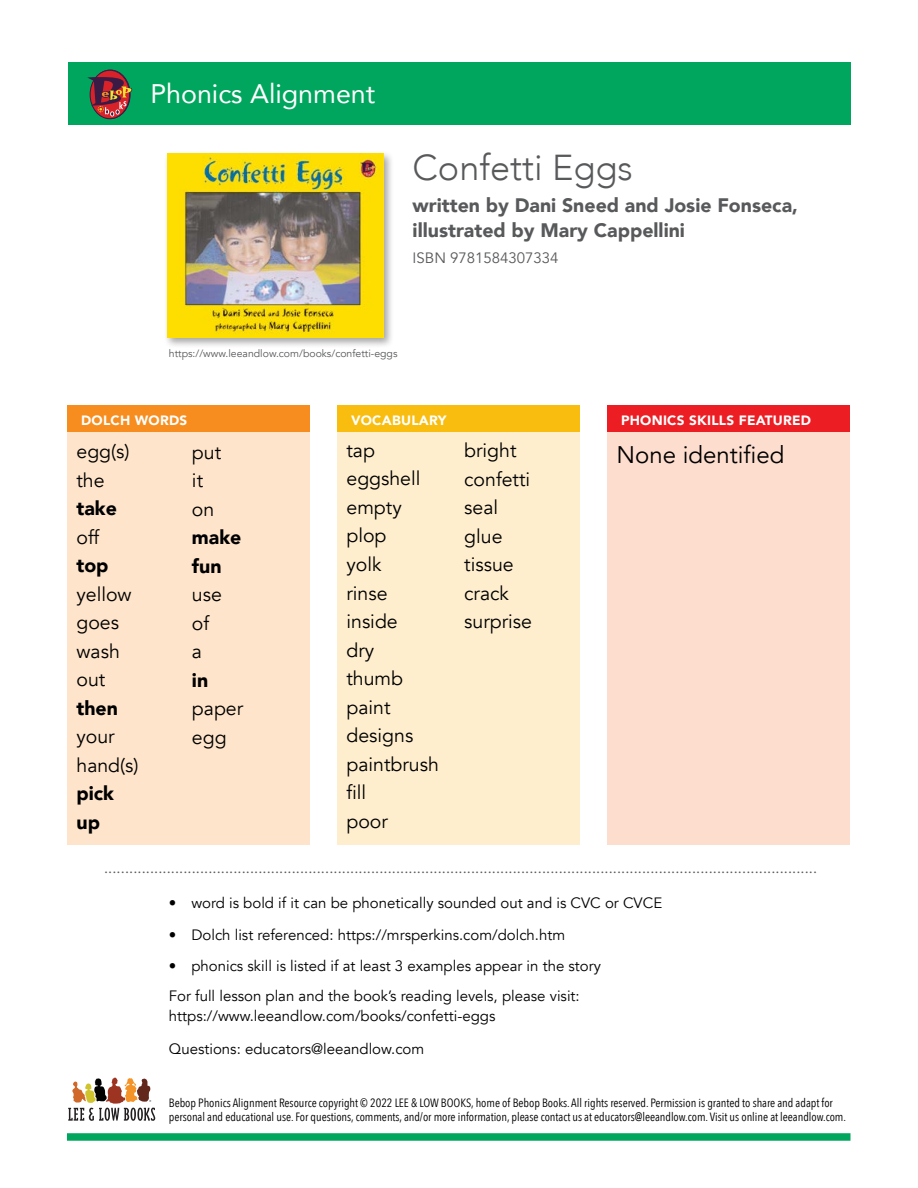
<style>
.page{position:relative;width:918px;height:1188px;background:#fff}
.page>*{position:absolute;margin:0;border:0;box-sizing:border-box;transform-origin:0 0}
.t1{font:300 36px "Avenir";color:#58595b}
.t2{font:26.85px "Avenir";color:#fff}
.t3{font:24px "Avenir";color:#000}
.t4{font:19.5px/28.5px "Avenir";color:#000}
.t5{font:900 19.5px/25.5px "Avenir";color:#58595b}
.t6{font:900 19.5px/28.5px "Avenir";color:#000}
.t7{font:15px/19.5px "Avenir";color:#000}
.t8{font:15px "Minion Pro";color:#58595b}
.t9{font:15px "Avenir";color:#58595b}
.t10{font:900 13.5px "Avenir";letter-spacing:.02em;color:#fff}
.t11{font:12px/14.4px "Avenir Next Condensed";letter-spacing:-.005em;color:#000}
.t12{font:10.5px "Avenir";color:#58595b}
</style>
<div class="page">
<div style="left:67px;top:1133px;width:783px;height:8px;background:#00a65d"></div>
<div style="left:68px;top:62px;width:782px;height:62px;background:#00a65d"></div>
<div style="left:91px;top:70px;width:39px;height:49px;background:#3d1d44;border-radius:50%"></div>
<svg style="left:90px;top:70px;width:40px;height:49px"></svg>
<div style="left:90px;top:70px;width:40px;height:49px;border:1px solid #391b46;border-radius:50%"></div>
<svg style="left:88px;top:77px;width:44px;height:40px"></svg>
<svg style="left:68px;top:1078px;width:87px;height:43px"></svg>
<div style="left:608px;top:405px;width:242px;height:27px;background:#ed1d24"></div>
<div style="left:68px;top:405px;width:242px;height:27px;background:#f78d1e"></div>
<div style="left:164px;top:150px;width:231px;height:198px;background:#000;opacity:.35"></div>
<img style="left:167px;top:153px;width:217px;height:184px">
<div style="left:338px;top:431px;width:242px;height:414px;background:#feeece"></div>
<div style="left:608px;top:432px;width:242px;height:413px;background:#fdddce"></div>
<div style="left:68px;top:432px;width:242px;height:413px;background:#fee4ca"></div>
<div style="left:338px;top:405px;width:242px;height:27px;background:#f8bd0e"></div>
<h2 class="t2" style="left:150px;top:72px;width:226px">Phonics Alignment</h2>
<h1 class="t1" style="left:413px;top:146px;width:222px">Confetti Eggs</h1>
<h3 class="t5" style="left:413px;top:192px;width:387px">written by Dani Sneed and Josie Fonseca, illustrated by Mary Cappellini</h3>
<p class="t9" style="left:413px;top:249px;width:148px">ISBN 9781584307334</p>
<p class="t12" style="left:169px;top:347px;width:230px">https://www.leeandlow.com/books/confetti-eggs</p>
<p class="t10" style="left:81px;top:409px;width:108px">DOLCH WORDS</p>
<p class="t10" style="left:621px;top:409px;width:192px">PHONICS SKILLS FEATURED</p>
<p class="t10" style="left:351px;top:409px;width:97px">VOCABULARY</p>
<h3 class="t4" style="left:346px;top:436px;width:94px">tap eggshell empty plop<br>yolk<br>rinse inside<br>dry<br>thumb paint designs paintbrush fill<br>poor</h3>
<h3 class="t4" style="left:464px;top:436px;width:69px">bright confetti seal glue tissue crack surprise</h3>
<h3 class="t4" style="left:76px;top:438px;width:55px">egg(s)</h3>
<h3 class="t3" style="left:616px;top:440px;width:169px">None identified</h3>
<h3 class="t4" style="left:76px;top:466px;width:30px">the</h3>
<h3 class="t6" style="left:76px;top:494px;width:42px">take</h3>
<h3 class="t4" style="left:76px;top:523px;width:24px">off</h3>
<h3 class="t6" style="left:76px;top:551px;width:34px">top</h3>
<h3 class="t4" style="left:76px;top:580px;width:57px">yellow goes wash out</h3>
<h3 class="t6" style="left:76px;top:693px;width:43px">then</h3>
<h3 class="t4" style="left:76px;top:723px;width:64px">your hand(s)</h3>
<h3 class="t6" style="left:76px;top:779px;width:39px">pick up</h3>
<h3 class="t4" style="left:192px;top:438px;width:31px">put it on</h3>
<h3 class="t6" style="left:192px;top:522px;width:51px">make fun</h3>
<h3 class="t4" style="left:192px;top:580px;width:31px">use of a</h3>
<h3 class="t6" style="left:192px;top:665px;width:18px">in</h3>
<h3 class="t4" style="left:192px;top:694px;width:53px">paper egg</h3>
<p class="t8" style="left:104px;top:858px;width:714px">...........................................................................................................................................................................</p>
<p class="t7" style="left:169px;top:893px;width:495px">• word is bold if it can be phonetically sounded out and is CVC or CVCE</p>
<p class="t7" style="left:169px;top:925px;width:398px">• Dolch list referenced: https://mrsperkins.com/dolch.htm</p>
<p class="t7" style="left:169px;top:956px;width:434px">• phonics skill is listed if at least 3 examples appear in the story</p>
<p class="t7" style="left:169px;top:986px;width:412px">For full lesson plan and the book’s reading levels, please visit: https://www.leeandlow.com/books/confetti-eggs</p>
<p class="t7" style="left:169px;top:1039px;width:257px">Questions: educators@leeandlow.com</p>
<p class="t11" style="left:169px;top:1095px;width:679px">Bebop Phonics Alignment Resource copyright © 2022 LEE &amp; LOW BOOKS, home of Bebop Books. All rights reserved. Permission is granted to share and adapt for personal and educational use. For questions, comments, and/or more information, please contact us at educators@leeandlow.com. Visit us online at leeandlow.com.</p>
</div>
